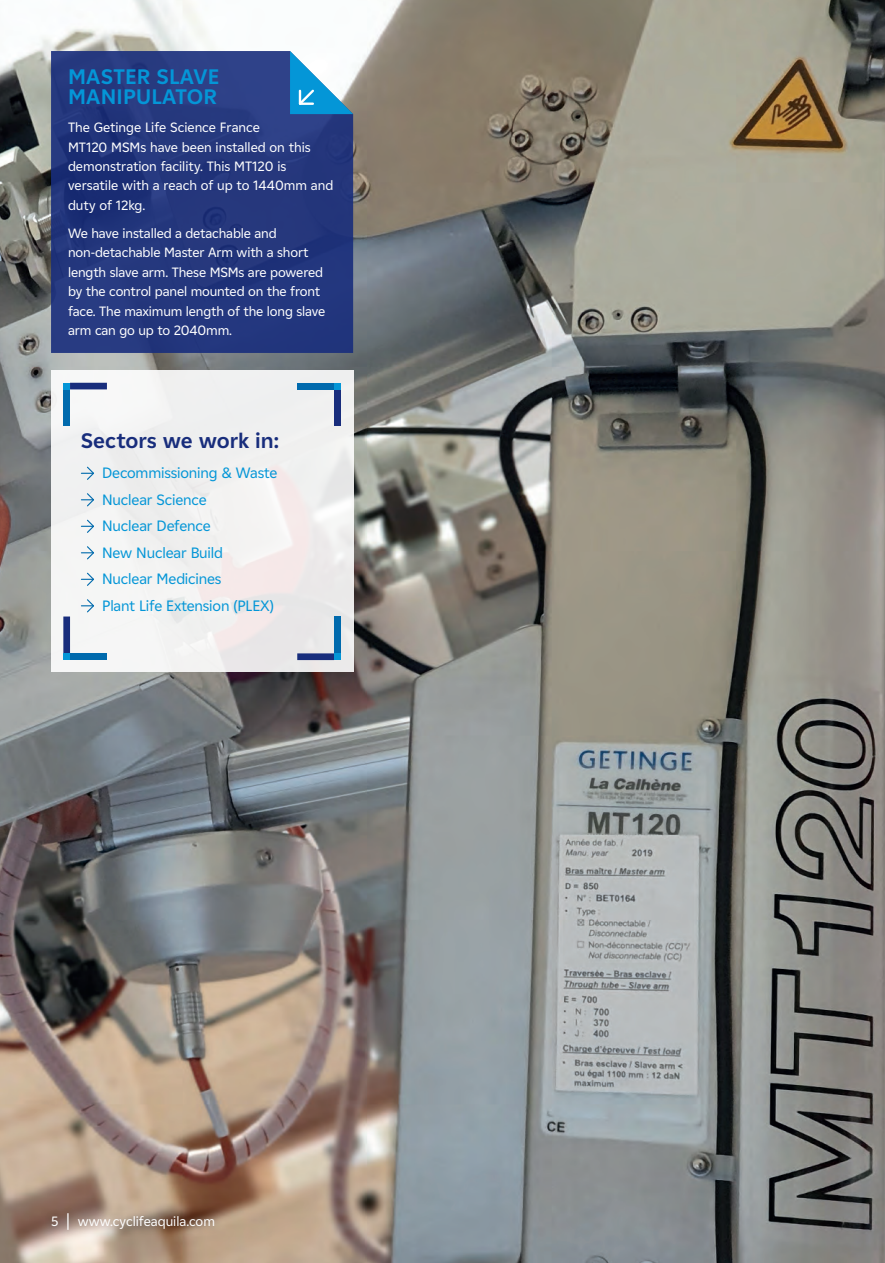
<style>
.page{position:relative;width:885px;height:1263px;background:#fff}
.page>*{position:absolute;margin:0;border:0;box-sizing:border-box;transform-origin:0 0}
.t1{font:700 21px/20.2px "EDF2020";letter-spacing:.01em;color:#0496d7}
.t2{font:700 21px "EDF2020";color:#182d7c}
.t3{font:15px/26.5px "EDF2020";letter-spacing:-.01em;color:#0496d7}
.t4{font:13.5px/19.5px "EDF2020";letter-spacing:-.01em;color:#fff}
.s1{font-weight:700}
</style>
<div class="page">
<img style="left:0;top:0;width:884px;height:1263px">
<svg style="left:51px;top:51px;width:302px;height:302px;background:#24377d"></svg>
<svg style="left:290px;top:51px;width:63px;height:63px"></svg>
<div style="left:51px;top:370px;width:302px;height:302px;background:#f1f0f0"></div>
<svg style="left:81px;top:466px;width:13px;height:14px"></svg>
<svg style="left:81px;top:493px;width:13px;height:14px"></svg>
<svg style="left:81px;top:519px;width:13px;height:14px"></svg>
<svg style="left:81px;top:546px;width:13px;height:14px"></svg>
<svg style="left:81px;top:572px;width:13px;height:14px"></svg>
<svg style="left:81px;top:599px;width:13px;height:14px"></svg>
<div style="left:63px;top:389px;width:7px;height:37px;background:#006aad"></div>
<div style="left:70px;top:383px;width:37px;height:6px;background:#182d7c"></div>
<div style="left:63px;top:383px;width:7px;height:6px;background:#0496d7"></div>
<div style="left:334px;top:616px;width:7px;height:37px;background:#006aad"></div>
<div style="left:297px;top:653px;width:37px;height:7px;background:#182d7c"></div>
<div style="left:334px;top:653px;width:7px;height:7px;background:#0496d7"></div>
<div style="left:70px;top:653px;width:37px;height:7px;background:#006aad"></div>
<div style="left:63px;top:616px;width:7px;height:37px;background:#182d7c"></div>
<div style="left:63px;top:653px;width:7px;height:7px;background:#0496d7"></div>
<div style="left:297px;top:383px;width:37px;height:6px;background:#006aad"></div>
<div style="left:334px;top:389px;width:7px;height:37px;background:#182d7c"></div>
<div style="left:334px;top:383px;width:7px;height:6px;background:#0496d7"></div>
<div style="left:43px;top:1205px;width:180px;height:33px;background:#231f20;opacity:.5"></div>
<h1 class="t1" style="left:68px;top:66px;width:153px">MASTER SLAVE<br>MANIPULATOR</h1>
<p class="t4" style="left:68px;top:117px;width:267px">The Getinge Life Science France<br>MT120 MSMs have been installed on this demonstration facility. This MT120 is versatile with a reach of up to 1440mm and duty of 12kg.</p>
<p class="t4" style="left:68px;top:223px;width:259px">We have installed a detachable and non‑detachable Master Arm with a short length slave arm. These MSMs are powered by the control panel mounted on the front face. The maximum length of the long slave arm can go up to 2040mm.</p>
<h1 class="t2" style="left:81px;top:425px;width:200px">Sectors we work in:</h1>
<p class="t3" style="left:102px;top:459px;width:177px">Decommissioning &amp; Waste<br>Nuclear Science<br>Nuclear Defence<br>New Nuclear Build<br>Nuclear Medicines<br>Plant Life Extension (PLEX)</p>
<p class="t4" style="left:51px;top:1211px;width:165px">5 <span class="s1">|</span> www.cyclifeaquila.com</p>
</div>
